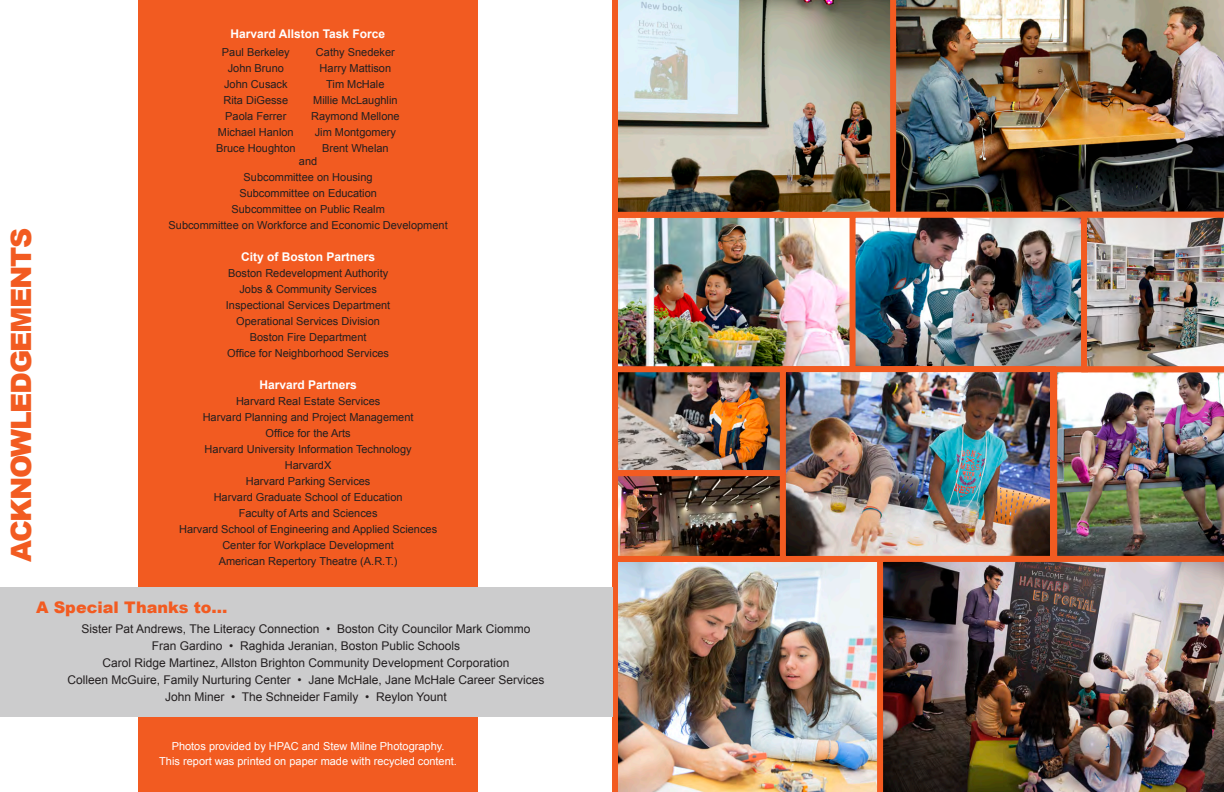
<style>
.page{position:relative;width:1224px;height:792px;background:#fff}
.page>*{position:absolute;margin:0;border:0;box-sizing:border-box;transform-origin:0 0}
.t1{font:900 28px "Arial";letter-spacing:-.05em;color:#f25b21}
.t2{font:900 16px "Arial";color:#f25b21}
.t3{font:12px "Arial";color:#231f20}
.t4{font:700 12px "Arial";color:#fff}
.t5{font:11px "Arial";color:#231f20}
.t6{font:11px "Arial";color:#fff}
</style>
<div class="page">
<div style="left:138px;top:0;width:340px;height:792px;background:#f25b21"></div>
<img style="left:619px;top:219px;width:432px;height:146px">
<img style="left:896px;top:0;width:328px;height:212px">
<img style="left:612px;top:562px;width:265px;height:230px">
<img style="left:619px;top:372px;width:160px;height:183px">
<div style="left:612px;top:360px;width:174px;height:116px;border:6px solid #f25b21"></div>
<div style="left:612px;top:212px;width:245px;height:160px;border:6px solid #f25b21"></div>
<img style="left:612px;top:0;width:284px;height:218px">
<div style="left:850px;top:212px;width:238px;height:160px;border:6px solid #f25b21"></div>
<div style="left:612px;top:470px;width:174px;height:92px;border:6px solid #f25b21"></div>
<img style="left:787px;top:373px;width:262px;height:182px">
<div style="left:780px;top:366px;width:276px;height:196px;border:6px solid #f25b21"></div>
<img style="left:877px;top:556px;width:347px;height:236px">
<img style="left:1051px;top:212px;width:173px;height:350px">
<div style="left:0;top:587px;width:613px;height:130px;background:#cccccd"></div>
<p class="t4" style="left:230px;top:26px;width:156px">Harvard Allston Task Force</p>
<p class="t1" style="left:1px;top:562px;width:336px;rotate:-90deg">ACKNOWLEDGEMENTS</p>
<p class="t5" style="left:222px;top:45px;width:69px">Paul Berkeley</p>
<p class="t5" style="left:228px;top:61px;width:58px">John Bruno</p>
<p class="t5" style="left:224px;top:77px;width:65px">John Cusack</p>
<p class="t5" style="left:223px;top:93px;width:66px">Rita DiGesse</p>
<p class="t5" style="left:225px;top:109px;width:63px">Paola Ferrer</p>
<p class="t5" style="left:218px;top:125px;width:77px">Michael Hanlon</p>
<p class="t5" style="left:216px;top:141px;width:81px">Bruce Houghton</p>
<p class="t5" style="left:316px;top:45px;width:80px">Cathy Snedeker</p>
<p class="t5" style="left:320px;top:61px;width:73px">Harry Mattison</p>
<p class="t5" style="left:326px;top:77px;width:60px">Tim McHale</p>
<p class="t5" style="left:313px;top:93px;width:86px">Millie McLaughlin</p>
<p class="t5" style="left:311px;top:109px;width:90px">Raymond Mellone</p>
<p class="t5" style="left:315px;top:125px;width:83px">Jim Montgomery</p>
<p class="t5" style="left:322px;top:141px;width:68px">Brent Whelan</p>
<p class="t5" style="left:299px;top:154px;width:20px">and</p>
<p class="t5" style="left:244px;top:170px;width:130px">Subcommittee on Housing</p>
<p class="t5" style="left:239px;top:186px;width:139px">Subcommittee on Education</p>
<p class="t5" style="left:231px;top:202px;width:155px">Subcommittee on Public Realm</p>
<p class="t5" style="left:169px;top:218px;width:281px">Subcommittee on Workforce and Economic Development</p>
<p class="t4" style="left:241px;top:249px;width:136px">City of Boston Partners</p>
<p class="t5" style="left:228px;top:266px;width:162px">Boston Redevelopment Authority</p>
<p class="t5" style="left:239px;top:282px;width:139px">Jobs &amp; Community Services</p>
<p class="t5" style="left:226px;top:298px;width:166px">Inspectional Services Department</p>
<p class="t5" style="left:236px;top:314px;width:145px">Operational Services Division</p>
<p class="t5" style="left:250px;top:330px;width:118px">Boston Fire Department</p>
<p class="t5" style="left:227px;top:346px;width:164px">Office for Neighborhood Services</p>
<p class="t4" style="left:259px;top:377px;width:99px">Harvard Partners</p>
<p class="t5" style="left:236px;top:394px;width:146px">Harvard Real Estate Services</p>
<p class="t5" style="left:203px;top:410px;width:212px">Harvard Planning and Project Management</p>
<p class="t5" style="left:266px;top:426px;width:86px">Office for the Arts</p>
<p class="t5" style="left:205px;top:442px;width:209px">Harvard University Information Technology</p>
<p class="t5" style="left:285px;top:458px;width:48px">HarvardX</p>
<p class="t5" style="left:246px;top:474px;width:126px">Harvard Parking Services</p>
<p class="t5" style="left:214px;top:490px;width:190px">Harvard Graduate School of Education</p>
<p class="t5" style="left:239px;top:506px;width:140px">Faculty of Arts and Sciences</p>
<p class="t5" style="left:179px;top:522px;width:260px">Harvard School of Engineering and Applied Sciences</p>
<p class="t5" style="left:222px;top:538px;width:173px">Center for Workplace Development</p>
<p class="t5" style="left:219px;top:554px;width:180px">American Repertory Theatre (A.R.T.)</p>
<p class="t2" style="left:36px;top:595px;width:193px">A Special Thanks to…</p>
<p class="t3" style="left:82px;top:621px;width:450px">Sister Pat Andrews, The Literacy Connection • Boston City Councilor Mark Ciommo</p>
<p class="t3" style="left:152px;top:638px;width:310px">Fran Gardino • Raghida Jeranian, Boston Public Schools</p>
<p class="t3" style="left:103px;top:655px;width:408px">Carol Ridge Martinez, Allston Brighton Community Development Corporation</p>
<p class="t3" style="left:67px;top:672px;width:478px">Colleen McGuire, Family Nurturing Center • Jane McHale, Jane McHale Career Services</p>
<p class="t3" style="left:165px;top:689px;width:283px">John Miner • The Schneider Family • Reylon Yount</p>
<p class="t6" style="left:172px;top:739px;width:274px">Photos provided by HPAC and Stew Milne Photography.</p>
<p class="t6" style="left:159px;top:754px;width:299px">This report was printed on paper made with recycled content.</p>
</div>
